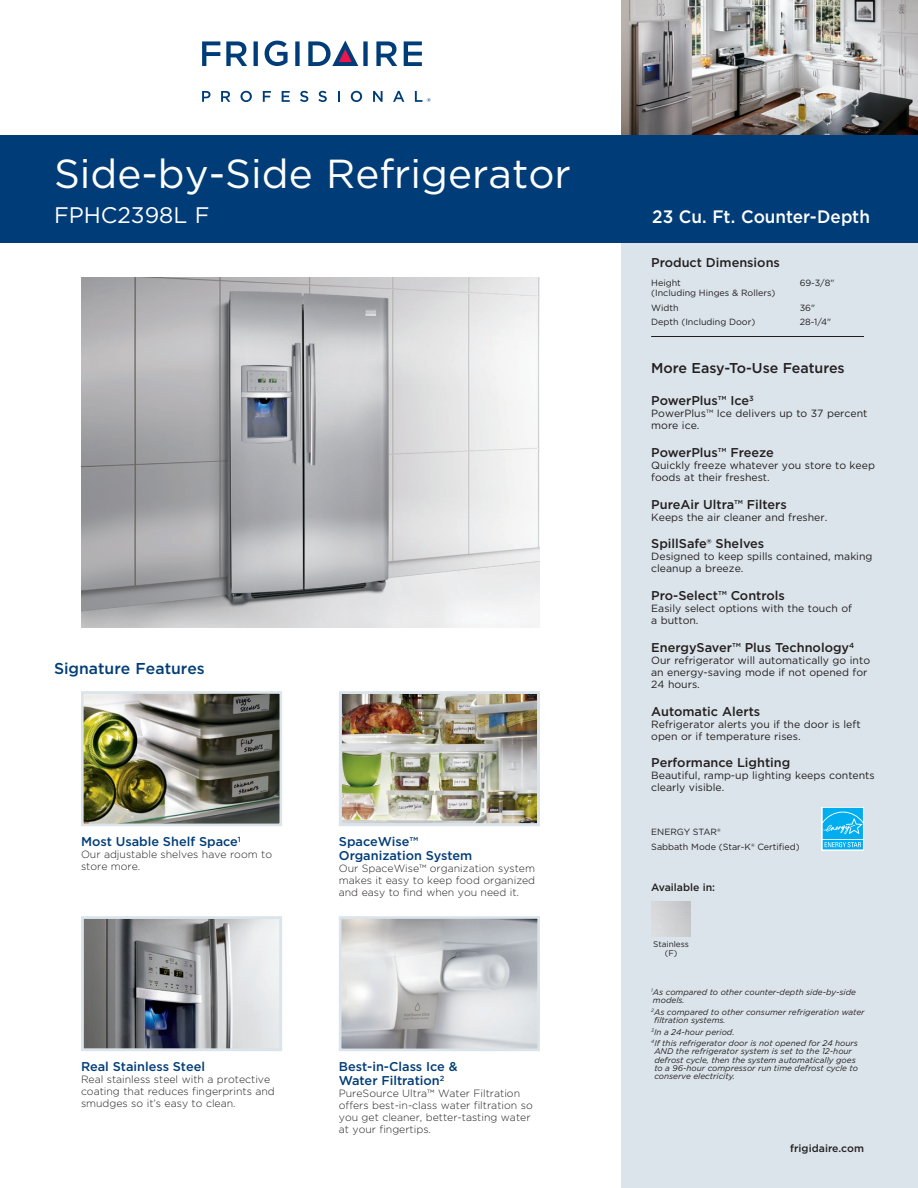
<style>
.page{position:relative;width:918px;height:1188px;background:#fff}
.page>*{position:absolute;margin:0;border:0;box-sizing:border-box;transform-origin:0 0}
.t1{font:40.5px "Gotham";color:#fff}
.t2{font:22.5px "Gotham";color:#fff}
.t3{font:500 18px "Gotham";color:#fff;scale:.95 1}
.t4{font:500 15.75px "Gotham";color:#003d78}
.t5{font:500 14.25px "Gotham";color:#231f20}
.t6{font:500 12.75px "Gotham";color:#231f20}
.t7{font:500 12.75px/14.2px "Gotham";color:#003d78}
.t8{font:10.5px/12px "Gotham";color:#231f20}
.t9{font:300 10.5px/12px "Gotham";color:#231f20}
.t10{font:500 10.5px "Gotham";color:#231f20}
.t11{font:9px/14.5px "Gotham";color:#231f20}
.t12{font:italic 8.25px/8.2px "Gotham";color:#231f20}
.t13{font:8.25px/9px "Gotham";color:#231f20;text-align:center}
</style>
<div class="page">
<div style="left:621px;top:0;width:297px;height:1188px;background:#dbe4ea"></div>
<hr style="left:651px;top:336px;width:213px;height:1px;background:#231f20">
<img style="left:82px;top:278px;width:457px;height:349px">
<img style="left:85px;top:695px;width:193px;height:127px">
<div style="left:81px;top:691px;width:201px;height:135px;border:3px solid #dbe4ea"></div>
<img style="left:343px;top:695px;width:193px;height:127px">
<div style="left:339px;top:691px;width:201px;height:135px;border:3px solid #dbe4ea"></div>
<img style="left:343px;top:920px;width:193px;height:127px">
<div style="left:339px;top:916px;width:201px;height:135px;border:3px solid #dbe4ea"></div>
<svg style="left:85px;top:920px;width:193px;height:127px"></svg>
<div style="left:81px;top:916px;width:201px;height:135px;border:3px solid #dbe4ea"></div>
<svg style="left:202px;top:91px;width:9px;height:11px"></svg>
<svg style="left:221px;top:91px;width:9px;height:11px"></svg>
<svg style="left:240px;top:91px;width:12px;height:11px"></svg>
<svg style="left:263px;top:91px;width:8px;height:11px"></svg>
<svg style="left:282px;top:91px;width:8px;height:11px"></svg>
<svg style="left:300px;top:91px;width:8px;height:11px"></svg>
<svg style="left:318px;top:91px;width:9px;height:11px"></svg>
<svg style="left:338px;top:91px;width:2px;height:11px"></svg>
<svg style="left:351px;top:91px;width:11px;height:11px"></svg>
<svg style="left:373px;top:91px;width:10px;height:11px"></svg>
<svg style="left:393px;top:91px;width:11px;height:11px"></svg>
<svg style="left:265px;top:41px;width:23px;height:25px"></svg>
<svg style="left:404px;top:41px;width:18px;height:25px"></svg>
<svg style="left:202px;top:41px;width:18px;height:25px"></svg>
<svg style="left:226px;top:41px;width:21px;height:25px"></svg>
<svg style="left:254px;top:41px;width:4px;height:25px"></svg>
<svg style="left:295px;top:41px;width:5px;height:25px"></svg>
<svg style="left:376px;top:41px;width:21px;height:25px"></svg>
<svg style="left:308px;top:40px;width:60px;height:26px"></svg>
<svg style="left:415px;top:91px;width:16px;height:11px"></svg>
<img style="left:621px;top:0;width:297px;height:135px">
<div style="left:0;top:135px;width:918px;height:108px;background:#003d78"></div>
<svg style="left:822px;top:807px;width:42px;height:43px"></svg>
<svg style="left:823px;top:808px;width:40px;height:41px"></svg>
<h1 class="t1" style="left:54px;top:147px;width:518px">Side-by-Side Refrigerator</h1>
<h2 class="t2" style="left:54px;top:201px;width:157px">FPHC2398L F</h2>
<h3 class="t3" style="left:652px;top:205px;width:231px">23 Cu. Ft. Counter-Depth</h3>
<p class="t6" style="left:651px;top:254px;width:130px">Product Dimensions</p>
<p class="t11" style="left:651px;top:276px;width:31px">Height</p>
<p class="t11" style="left:800px;top:276px;width:36px">69-3/8"</p>
<p class="t11" style="left:651px;top:285px;width:126px">(Including Hinges &amp; Rollers)<br>Width</p>
<p class="t11" style="left:800px;top:300px;width:17px">36"</p>
<h3 class="t4" style="left:54px;top:658px;width:152px">Signature Features</h3>
<p class="t7" style="left:81px;top:834px;width:161px">Most Usable Shelf Space<sup>1</sup></p>
<p class="t9" style="left:81px;top:848px;width:193px">Our adjustable shelves have room to store more.</p>
<p class="t7" style="left:339px;top:834px;width:135px">SpaceWise™<br>Organization System</p>
<p class="t9" style="left:339px;top:862px;width:198px;text-align:justify">Our SpaceWise™ organization system makes it easy to keep food organized and easy to find when you need it.</p>
<p class="t7" style="left:81px;top:1059px;width:126px">Real Stainless Steel</p>
<p class="t9" style="left:81px;top:1073px;width:195px">Real stainless steel with a protective coating that reduces fingerprints and smudges so it’s easy to clean.</p>
<p class="t7" style="left:339px;top:1059px;width:120px">Best-in-Class Ice &amp;<br>Water Filtration<sup>2</sup></p>
<p class="t9" style="left:339px;top:1087px;width:195px">PureSource Ultra™ Water Filtration offers best-in-class water filtration so you get cleaner, better-tasting water at your fingertips.</p>
<p class="t11" style="left:651px;top:315px;width:106px">Depth (Including Door)</p>
<p class="t11" style="left:800px;top:315px;width:33px">28-1/4"</p>
<h3 class="t5" style="left:651px;top:359px;width:195px">More Easy-To-Use Features</h3>
<p class="t6" style="left:651px;top:392px;width:104px">PowerPlus™ Ice<sup>3</sup></p>
<p class="t8" style="left:651px;top:407px;width:218px">PowerPlus™ Ice delivers up to 37 percent more ice.</p>
<p class="t6" style="left:651px;top:444px;width:124px">PowerPlus™ Freeze</p>
<p class="t8" style="left:651px;top:459px;width:225px">Quickly freeze whatever you store to keep foods at their freshest.</p>
<p class="t6" style="left:651px;top:496px;width:137px">PureAir Ultra™ Filters</p>
<p class="t8" style="left:651px;top:511px;width:178px">Keeps the air cleaner and fresher.</p>
<p class="t6" style="left:651px;top:536px;width:115px">SpillSafe® Shelves</p>
<p class="t8" style="left:651px;top:550px;width:223px">Designed to keep spills contained, making cleanup a breeze.</p>
<p class="t6" style="left:651px;top:587px;width:135px">Pro-Select™ Controls</p>
<p class="t8" style="left:651px;top:602px;width:202px">Easily select options with the touch of a button.</p>
<p class="t6" style="left:651px;top:639px;width:205px">EnergySaver™ Plus Technology<sup>4</sup></p>
<p class="t8" style="left:651px;top:654px;width:220px">Our refrigerator will automatically go into an energy-saving mode if not opened for<br>24 hours.</p>
<p class="t6" style="left:651px;top:703px;width:111px">Automatic Alerts</p>
<p class="t8" style="left:651px;top:718px;width:211px">Refrigerator alerts you if the door is left open or if temperature rises.</p>
<p class="t6" style="left:651px;top:755px;width:141px">Performance Lighting</p>
<p class="t8" style="left:651px;top:769px;width:225px">Beautiful, ramp-up lighting keeps contents clearly visible.</p>
<p class="t11" style="left:651px;top:825px;width:150px">ENERGY STAR®<br>Sabbath Mode (Star-K® Certified)</p>
<p class="t10" style="left:651px;top:881px;width:65px">Available in:</p>
<p class="t13" style="left:653px;top:940px;width:37px">Stainless (F)</p>
<p class="t12" style="left:651px;top:988px;width:206px"><sup>1</sup>As compared to other counter-depth side-by-side models.</p>
<p class="t12" style="left:654px;top:1008px;width:212px;text-indent:-3px"><sup>2</sup>As compared to other consumer refrigeration water filtration systems.</p>
<p class="t12" style="left:651px;top:1026px;width:208px;line-height:11.6px"><sup>3</sup>In a 24-hour period.<br><sup>4</sup>If this refrigerator door is not opened for 24 hours</p>
<p class="t12" style="left:654px;top:1047px;width:205px">AND the refrigerator system is set to the 12-hour defrost cycle, then the system automatically goes to a 96-hour compressor run time defrost cycle to conserve electricity.</p>
<p class="t10" style="left:790px;top:1141px;width:75px">frigidaire.com</p>
</div>
